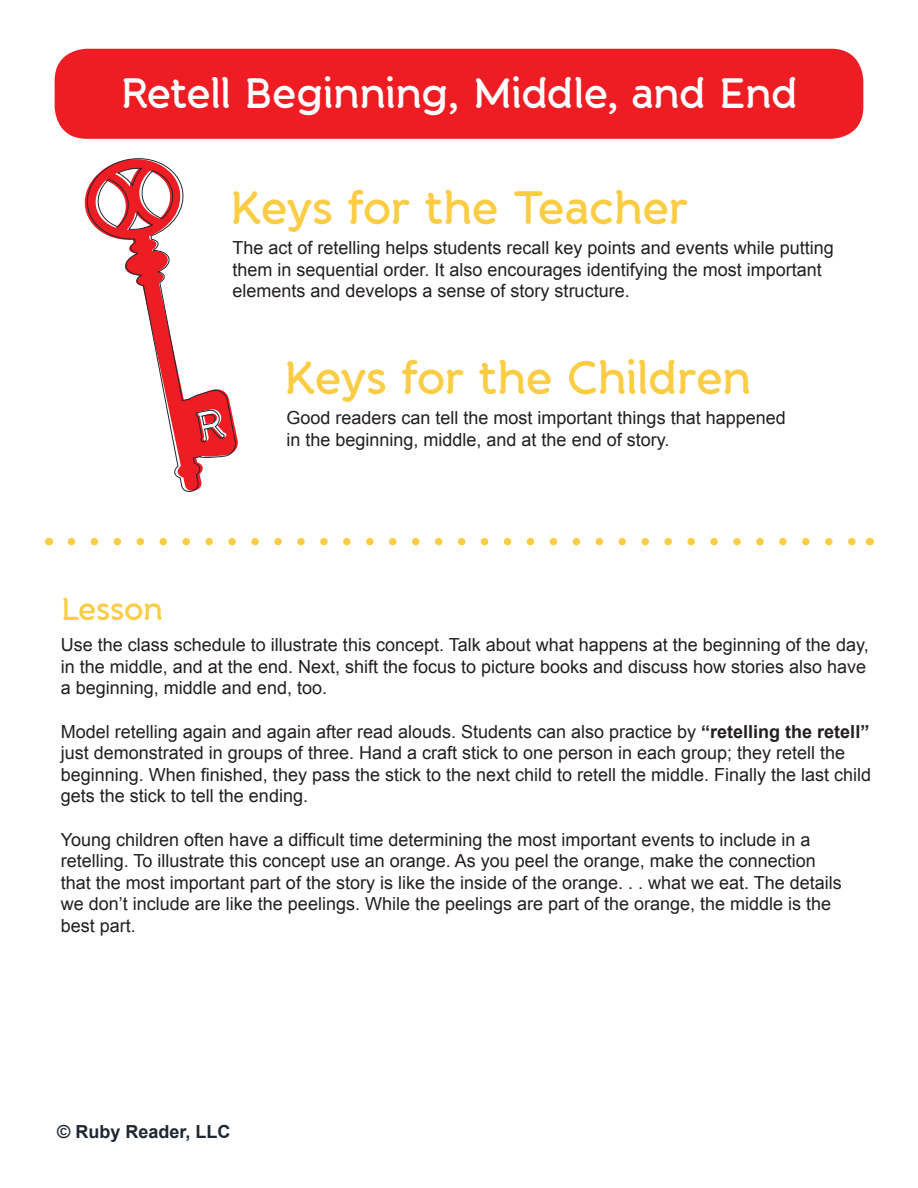
<style>
.page{position:relative;width:918px;height:1188px;background:#fff}
.page>*{position:absolute;margin:0;border:0;box-sizing:border-box;transform-origin:0 0}
.t1{font:600 46.8px "Banda";letter-spacing:-.02em;color:#facd45}
.t2{font:600 42.45px "Banda";letter-spacing:-.02em;color:#fff}
.t3{font:600 31.8px "Banda";letter-spacing:-.01em;color:#facd45}
.t4{font:18px/21.6px "Arial";color:#231f20}
.t5{font:700 18px "Arial";color:#1e2832}
.s1{font-weight:700}
</style>
<div class="page">
<div style="left:55px;top:49px;width:808px;height:90px;background:#ee1d23;border-radius:32px"></div>
<svg style="left:86px;top:158px;width:150px;height:334px"></svg>
<svg style="left:71px;top:538px;width:785px;height:7px"></svg>
<p class="t2" style="left:120px;top:67px;width:679px">Retell Beginning, Middle, and End</p>
<p class="t1" style="left:230px;top:179px;width:460px">Keys for the Teacher</p>
<p class="t4" style="left:232px;top:237px;width:603px">The act of retelling helps students recall key points and events while putting them in sequential order. It also encourages identifying the most important elements and develops a sense of story structure.</p>
<p class="t1" style="left:284px;top:349px;width:470px">Keys for the Children</p>
<p class="t4" style="left:286px;top:407px;width:501px">Good readers can tell the most important things that happened in the beginning, middle, and at the end of story.</p>
<p class="t3" style="left:61px;top:589px;width:104px">Lesson</p>
<p class="t4" style="left:61px;top:634px;width:809px">Use the class schedule to illustrate this concept. Talk about what happens at the beginning of the day, in the middle, and at the end. Next, shift the focus to picture books and discuss how stories also have a beginning, middle and end, too.</p>
<p class="t4" style="left:61px;top:721px;width:812px">Model retelling again and again after read alouds. Students can also practice by <span class="s1">“retelling the retell” </span>just demonstrated in groups of three. Hand a craft stick to one person in each group; they retell the beginning. When finished, they pass the stick to the next child to retell the middle. Finally the last child gets the stick to tell the ending.</p>
<p class="t4" style="left:61px;top:829px;width:783px">Young children often have a difficult time determining the most important events to include in a retelling. To illustrate this concept use an orange. As you peel the orange, make the connection that the most important part of the story is like the inside of the orange. . . what we eat. The details we don’t include are like the peelings. While the peelings are part of the orange, the middle is the best part.</p>
<p class="t5" style="left:57px;top:1120px;width:175px">© Ruby Reader, LLC</p>
</div>
